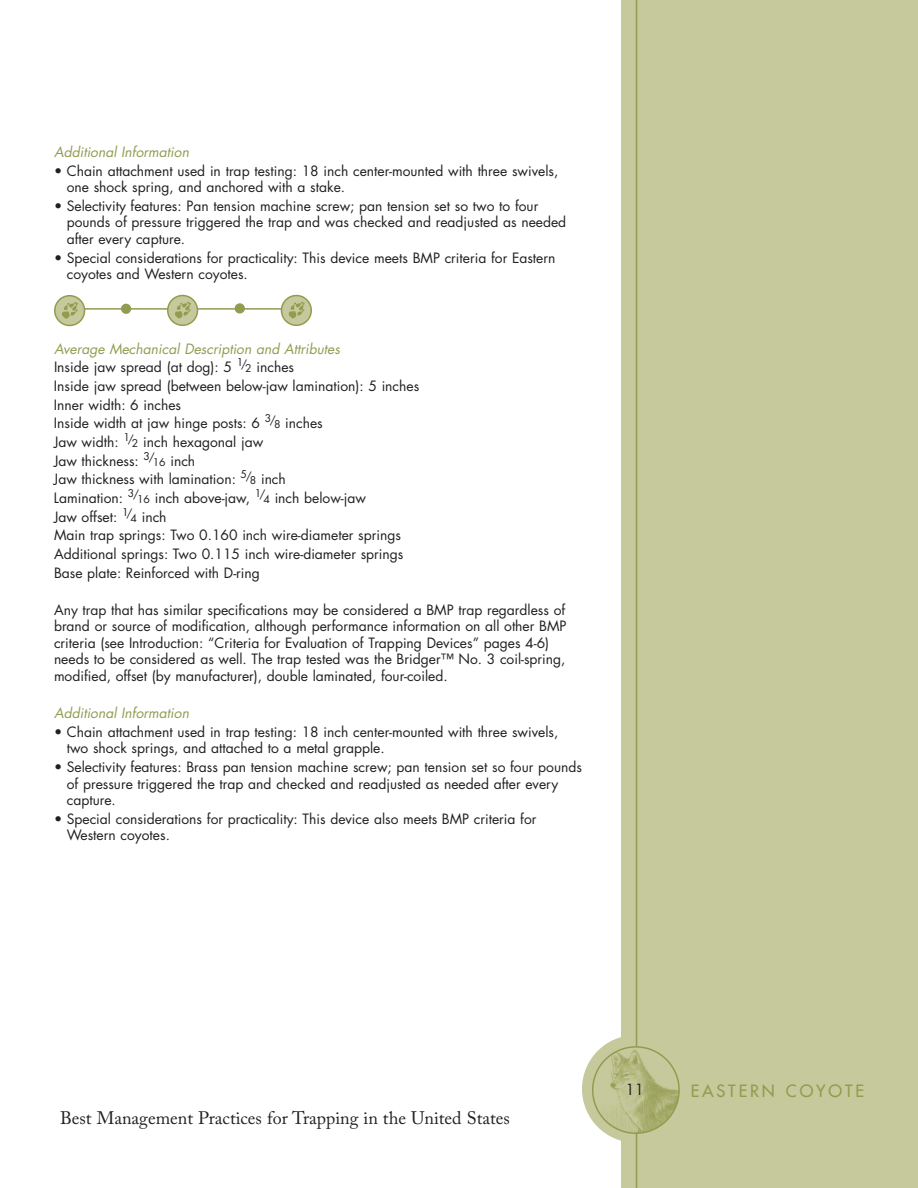
<style>
.page{position:relative;width:918px;height:1188px;background:#fff}
.page>*{position:absolute;margin:0;border:0;box-sizing:border-box;transform-origin:0 0}
.t1{font:18px "Adobe Caslon Pro";color:#231f20}
.t2{font:500 16.5px "Futura Std";letter-spacing:.175em;color:#939b50}
.t3{font:15px "Futura Std";color:#231f20}
.t4{font:13.8px/16.5px "Futura Std";color:#231f20}
.t5{font:italic 13.8px "Futura Std";color:#939b50}
.s1{font-style:italic;color:#939b50}
.s2{font-size:10.5px}
</style>
<div class="page">
<div style="left:621px;top:0;width:297px;height:1188px;background:#c5c99c"></div>
<div style="left:582px;top:1035px;width:108px;height:108px;background:#c5c99c;border-radius:50%"></div>
<hr style="left:636px;top:0;width:1px;height:1188px;background:#939b50">
<svg style="left:592px;top:1046px;width:88px;height:88px"></svg>
<hr style="left:74px;top:308px;width:229px;height:2px;background:#939b50">
<svg style="left:54px;top:295px;width:31px;height:31px"></svg>
<svg style="left:281px;top:295px;width:31px;height:31px"></svg>
<svg style="left:167px;top:295px;width:31px;height:31px"></svg>
<svg style="left:121px;top:304px;width:10px;height:10px"></svg>
<svg style="left:235px;top:303px;width:10px;height:11px"></svg>
<p class="t5" style="left:54px;top:146px;width:137px">Additional Information</p>
<p class="t4" style="left:67px;top:163px;width:493px;text-indent:-13px">• Chain attachment used in trap testing: 18 inch center-mounted with three swivels, one shock spring, and anchored with a stake.</p>
<p class="t4" style="left:67px;top:199px;width:501px;text-indent:-13px">• Selectivity features: Pan tension machine screw; pan tension set so two to four pounds of pressure triggered the trap and was checked and readjusted as needed after every capture.</p>
<p class="t4" style="left:67px;top:250px;width:490px;text-indent:-13px">• Special considerations for practicality: This device meets BMP criteria for Eastern coyotes and Western coyotes.</p>
<p class="t4" style="left:54px;top:340px;width:367px;line-height:18.6px"><span class="s1">Average Mechanical Description and Attributes<br></span>Inside jaw spread (at dog): 5 <sup>1/</sup><span class="s2">2</span> inches<br>Inside jaw spread (between below-jaw lamination): 5 inches Inner width: 6 inches<br>Inside width at jaw hinge posts: 6 <sup>3/</sup><span class="s2">8</span> inches<br>Jaw width: <sup>1/</sup><span class="s2">2</span> inch hexagonal jaw<br>Jaw thickness: <sup>3/</sup><span class="s2">16</span> inch<br>Jaw thickness with lamination: <sup>5/</sup><span class="s2">8</span> inch<br>Lamination: <sup>3/</sup><span class="s2">16</span> inch above-jaw, <sup>1/</sup><span class="s2">4</span> inch below-jaw<br>Jaw offset: <sup>1/</sup><span class="s2">4</span> inch<br>Main trap springs: Two 0.160 inch wire-diameter springs Additional springs: Two 0.115 inch wire-diameter springs Base plate: Reinforced with D-ring</p>
<p class="t4" style="left:54px;top:603px;width:514px">Any trap that has similar specifications may be considered a BMP trap regardless of brand or source of modification, although performance information on all other BMP criteria (see Introduction: “Criteria for Evaluation of Trapping Devices” pages 4-6) needs to be considered as well. The trap tested was the Bridger™ No. 3 coil-spring, modified, offset (by manufacturer), double laminated, four-coiled.</p>
<p class="t5" style="left:54px;top:707px;width:137px">Additional Information</p>
<p class="t4" style="left:67px;top:725px;width:493px;text-indent:-13px">• Chain attachment used in trap testing: 18 inch center-mounted with three swivels, two shock springs, and attached to a metal grapple.</p>
<p class="t4" style="left:67px;top:760px;width:517px;text-indent:-13px">• Selectivity features: Brass pan tension machine screw; pan tension set so four pounds of pressure triggered the trap and checked and readjusted as needed after every capture.</p>
<p class="t4" style="left:67px;top:811px;width:471px;text-indent:-13px">• Special considerations for practicality: This device also meets BMP criteria for<br>Western coyotes.</p>
<h1 class="t1" style="left:60px;top:1111px;width:452px">Best Management Practices for Trapping in the United States</h1>
<p class="t3" style="left:626px;top:1082px;width:20px">11</p>
<p class="t2" style="left:691px;top:1083px;width:175px">EASTERN COYOTE</p>
</div>
